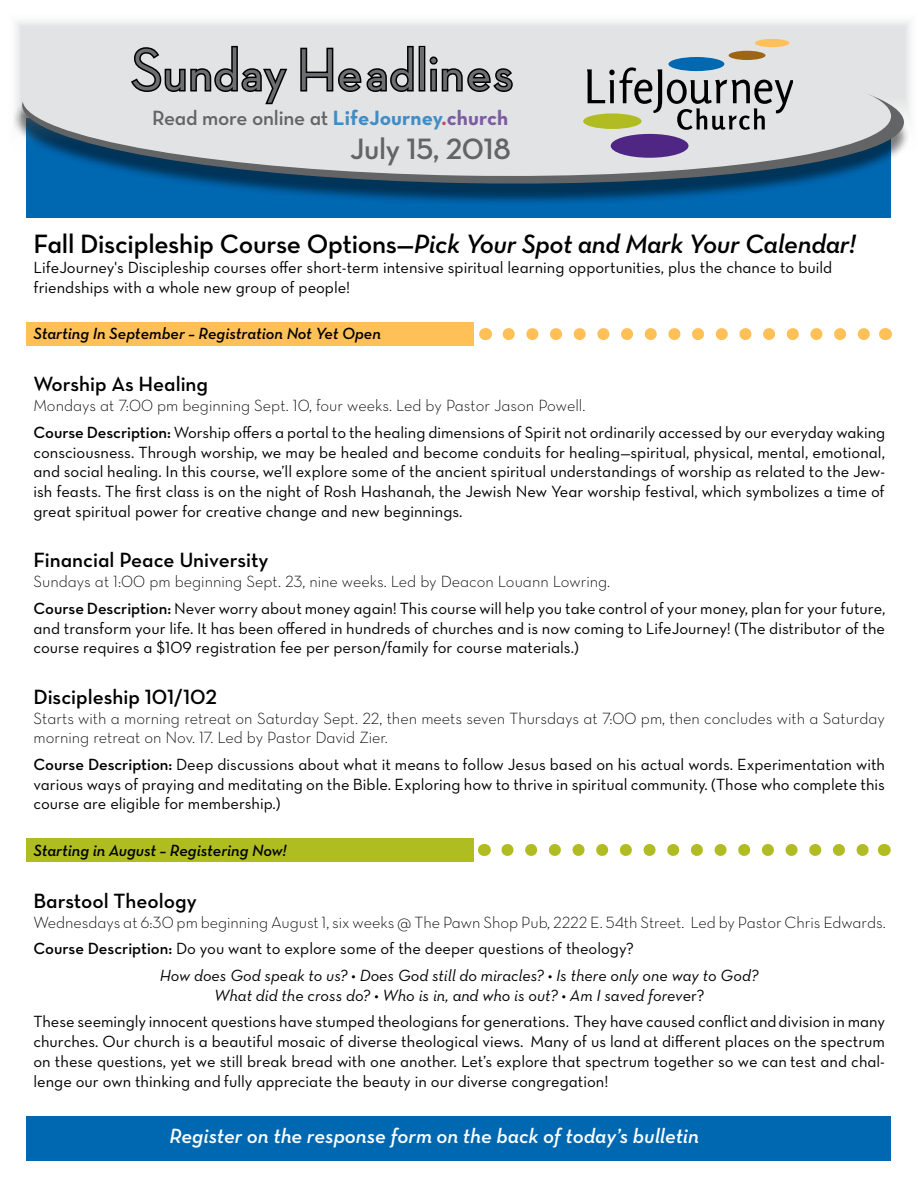
<style>
.page{position:relative;width:918px;height:1188px;background:#fff}
.page>*{position:absolute;margin:0;border:0;box-sizing:border-box;transform-origin:0 0}
.t1{font:500 60px "Neutra Disp";letter-spacing:.025em;color:#6d6e71}
.t2{font:30px "Neutra Text Demi Alt";letter-spacing:-.01em;color:#636466}
.t3{font:27px "Neutra Text Demi Italic Alt";letter-spacing:-.01em;color:#000}
.t4{font:21px "Neutra Text Demi Alt";color:#000}
.t5{font:21px "Neutra Text Demi Italic Alt";color:#fff}
.t6{font:21px "Neutra Text Demi Alt";letter-spacing:-.01em;color:#636466}
.t7{font:16.5px/19.8px "Neutra Text Book Alt";color:#000;text-align:justify}
.t8{font:16.5px/19.8px "Neutra Text Light Alt";color:#000}
.t9{font:16.5px/19.8px "Neutra Text Book Italic Alt";color:#000;text-align:center}
.t10{font:16.5px "Neutra Text Demi Italic Alt";color:#000}
.s1{font-family:"Neutra Text Bold Alt";color:#408dc5}
.s2{font-family:"Neutra Text Bold Alt";color:#c4495e}
.s3{font-family:"Neutra Text Bold Alt";color:#7b5ca2}
.s4{font-family:"Neutra Text Demi Alt"}
.s5{font-family:"Neutra Text Book Alt"}
</style>
<div class="page">
<div style="left:26px;top:111px;width:865px;height:107px;background:#0067b1"></div>
<div style="left:26px;top:838px;width:448px;height:24px;background:#afbd21"></div>
<div style="left:26px;top:322px;width:448px;height:24px;background:#fec057"></div>
<svg style="left:509px;top:328px;width:361px;height:12px"></svg>
<svg style="left:485px;top:328px;width:1px;height:12px"></svg>
<svg style="left:885px;top:328px;width:1px;height:12px"></svg>
<svg style="left:507px;top:844px;width:362px;height:12px"></svg>
<svg style="left:484px;top:844px;width:1px;height:12px"></svg>
<svg style="left:884px;top:844px;width:1px;height:12px"></svg>
<div style="left:26px;top:1117px;width:865px;height:44px;background:#0067b1"></div>
<svg style="left:16px;top:21px;width:894px;height:30px;background:#e5e6e7"></svg>
<div style="left:12px;top:51px;width:898px;height:156px;background:#000;opacity:.5"></div>
<svg style="left:19px;top:40px;width:888px;height:147px"></svg>
<svg style="left:20px;top:36px;width:874px;height:144px;background:#c0c9cf"></svg>
<svg style="left:129px;top:44px;width:161px;height:62px;background:#abacad"></svg>
<svg style="left:299px;top:44px;width:116px;height:49px;background:#969697"></svg>
<div style="left:419px;top:46px;width:6px;height:45px;border:3px solid #000"></div>
<svg style="left:428px;top:55px;width:86px;height:38px;background:#8f9091"></svg>
<div style="left:611px;top:134px;width:78px;height:24px;background:#4f2683;border-radius:50%"></div>
<svg style="left:583px;top:113px;width:59px;height:16px"></svg>
<div style="left:669px;top:57px;width:55px;height:14px;background:#0067b1;border-radius:50%"></div>
<div style="left:729px;top:51px;width:37px;height:9px;background:#9e6614;border-radius:50%"></div>
<svg style="left:755px;top:40px;width:35px;height:7px"></svg>
<svg style="left:587px;top:67px;width:206px;height:63px;background:#b0b2ac"></svg>
<h1 class="t1" style="left:131px;top:37px;width:383px">Sunday Headlines</h1>
<h2 class="t2" style="left:350px;top:131px;width:162px">July 15, 2018</h2>
<p class="t6" style="left:152px;top:105px;width:358px">Read more online at <span class="s1">LifeJourney</span><span class="s2">.</span><span class="s3">church</span></p>
<h3 class="t3" style="left:33px;top:228px;width:824px"><span class="s4">Fall Discipleship Course Options—</span>Pick Your Spot and Mark Your Calendar!</h3>
<p class="t7" style="left:33px;top:257px;width:800px">LifeJourney's Discipleship courses offer short-term intensive spiritual learning opportunities, plus the chance to build friendships with a whole new group of people!</p>
<p class="t10" style="left:33px;top:323px;width:349px">Starting In September – Registration Not Yet Open</p>
<p class="t4" style="left:33px;top:371px;width:176px">Worship As Healing</p>
<p class="t8" style="left:33px;top:395px;width:554px">Mondays at 7:00 pm beginning Sept. 10, four weeks. Led by Pastor Jason Powell.</p>
<p class="t7" style="left:33px;top:422px;width:853px"><span class="s4">Course Description:</span> Worship offers a portal to the healing dimensions of Spirit not ordinarily accessed by our everyday waking consciousness. Through worship, we may be healed and become conduits for healing—spiritual, physical, mental, emotional, and social healing. In this course, we’ll explore some of the ancient spiritual understandings of worship as related to the Jew&shy;ish feasts. The first class is on the night of Rosh Hashanah, the Jewish New Year worship festival, which symbolizes a time of great spiritual power for creative change and new beginnings.</p>
<p class="t4" style="left:33px;top:547px;width:237px">Financial Peace University</p>
<p class="t8" style="left:33px;top:571px;width:578px">Sundays at 1:00 pm beginning Sept. 23, nine weeks. Led by Deacon Louann Lowring.</p>
<p class="t7" style="left:33px;top:598px;width:853px"><span class="s4">Course Description:</span> Never worry about money again! This course will help you take control of your money, plan for your future, and transform your life. It has been offered in hundreds of churches and is now coming to LifeJourney! (The distributor of the course requires a $109 registration fee per person/family for course materials.)</p>
<p class="t4" style="left:33px;top:684px;width:185px">Discipleship 101/102</p>
<p class="t8" style="left:33px;top:708px;width:853px">Starts with a morning retreat on Saturday Sept. 22, then meets seven Thursdays at 7:00 pm, then concludes with a Saturday morning retreat on Nov. 17. Led by Pastor David Zier.</p>
<p class="t7" style="left:33px;top:754px;width:853px"><span class="s4">Course Description:</span> Deep discussions about what it means to follow Jesus based on his actual words. Experimentation with various ways of praying and meditating on the Bible. Exploring how to thrive in spiritual community. (Those who complete this course are eligible for membership.)</p>
<p class="t10" style="left:33px;top:840px;width:255px">Starting in August – Registering Now!</p>
<p class="t4" style="left:33px;top:888px;width:165px">Barstool Theology</p>
<p class="t8" style="left:33px;top:912px;width:854px">Wednesdays at 6:30 pm beginning August 1, six weeks @ The Pawn Shop Pub, 2222 E. 54th Street. Led by Pastor Chris Edwards.</p>
<p class="t7" style="left:33px;top:939px;width:602px"><span class="s4">Course Description:</span> Do you want to explore some of the deeper questions of theology?</p>
<p class="t9" style="left:160px;top:965px;width:600px">How does God speak to us? • Does God still do miracles? • Is there only one way to God?<br>What did the cross do? • Who is in, and who is out? • Am I saved forev<span class="s5">er?</span></p>
<p class="t7" style="left:33px;top:1011px;width:853px">These seemingly innocent questions have stumped theologians for generations. They have caused conflict and division in many churches. Our church is a beautiful mosaic of diverse theological views. Many of us land at different places on the spectrum on these questions, yet we still break bread with one another. Let’s explore that spectrum together so we can test and chal&shy;lenge our own thinking and fully appreciate the beauty in our diverse congregation!</p>
<p class="t5" style="left:169px;top:1123px;width:531px">Register on the response form on the back of today’s bulletin</p>
</div>
